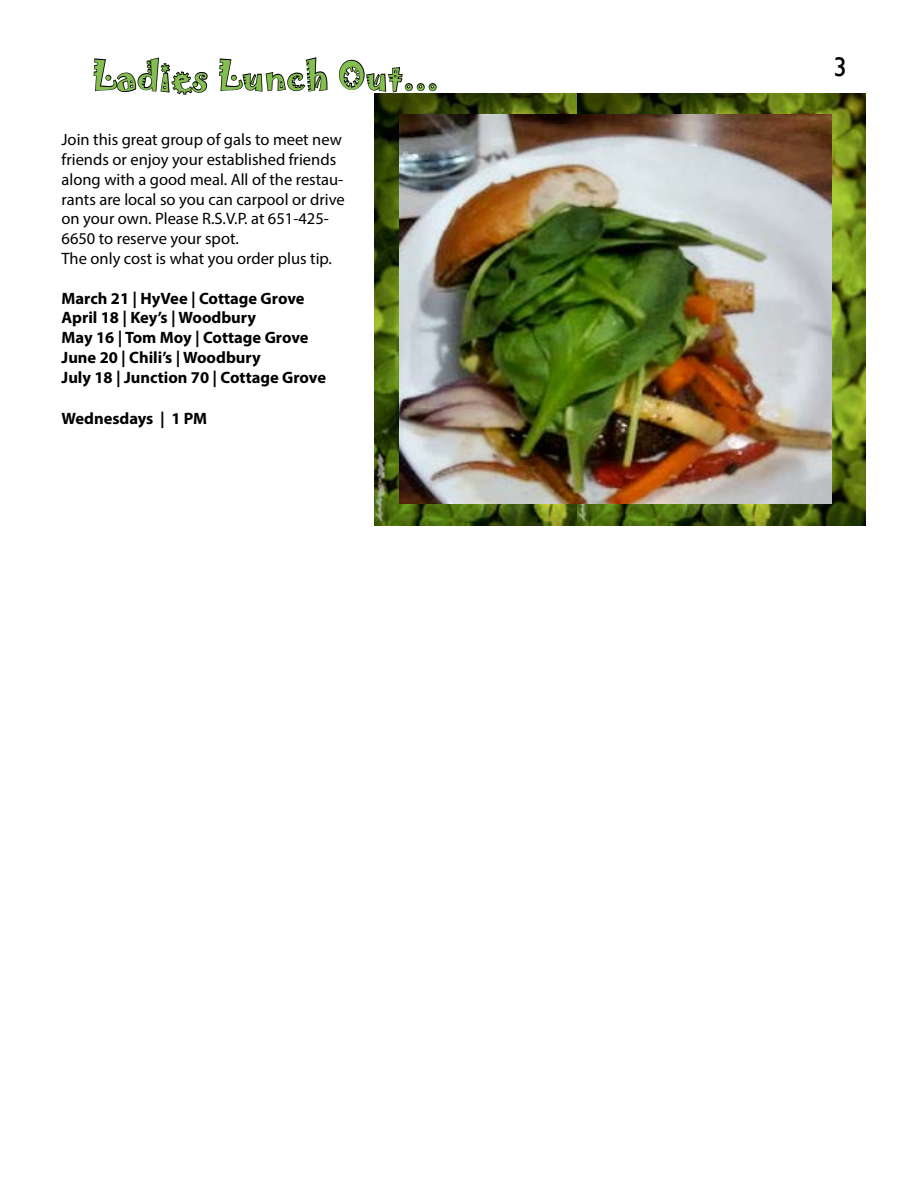
<style>
.page{position:relative;width:918px;height:1188px;background:#fff}
.page>*{position:absolute;margin:0;border:0;box-sizing:border-box;transform-origin:0 0}
.t1{font:36px "Jokerman";color:#83be50}
.t2{font:27px "Gill Sans";color:#000}
.t3{font:16.5px/19.8px "Myriad Pro";color:#000}
.t4{font:700 16.5px/19.8px "Myriad Pro";color:#000}
</style>
<div class="page">
<img style="left:374px;top:93px;width:288px;height:432px">
<img style="left:577px;top:94px;width:288px;height:432px">
<svg style="left:93px;top:57px;width:115px;height:38px"></svg>
<svg style="left:219px;top:57px;width:109px;height:35px"></svg>
<svg style="left:339px;top:59px;width:98px;height:34px"></svg>
<img style="left:400px;top:115px;width:432px;height:388px">
<h1 class="t1" style="left:92px;top:50px;width:348px">Ladies Lunch Out...</h1>
<p class="t3" style="left:62px;top:130px;width:285px">Join this great group of gals to meet new friends or enjoy your established friends along with a good meal. All of the restau&shy;rants are local so you can carpool or drive on your own. Please R.S.V.P. at 651-425- 6650 to reserve your spot.<br>The only cost is what you order plus tip.</p>
<p class="t4" style="left:62px;top:288px;width:266px">March 21 | HyVee | Cottage Grove<br>April 18 | Key’s | Woodbury<br>May 16 | Tom Moy | Cottage Grove<br>June 20 | Chili’s | Woodbury<br>July 18 | Junction 70 | Cottage Grove</p>
<p class="t4" style="left:62px;top:408px;width:147px">Wednesdays | 1 PM</p>
<h2 class="t2" style="left:833px;top:51px;width:15px">3</h2>
</div>
